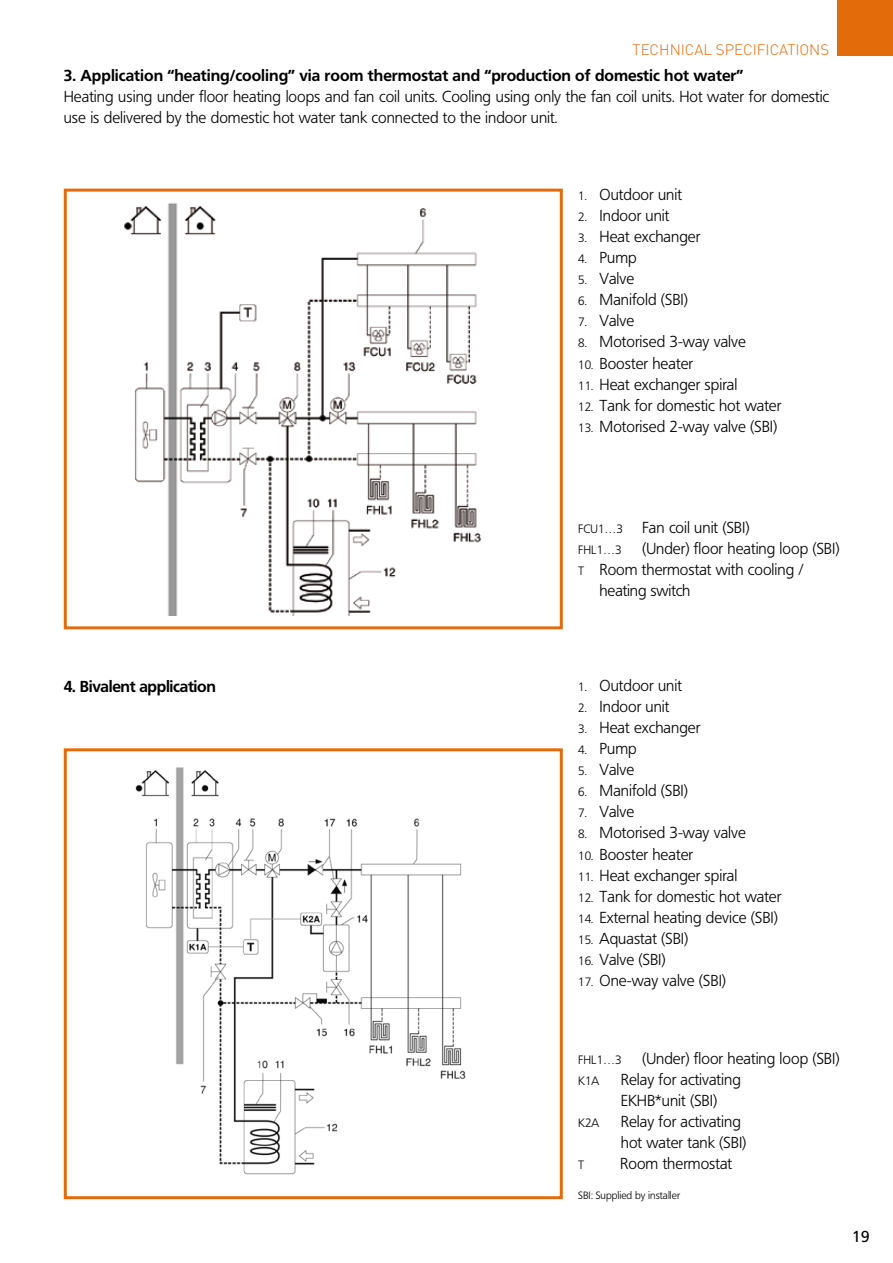
<style>
.page{position:relative;width:893px;height:1263px;background:#fff}
.page>*{position:absolute;margin:0;border:0;box-sizing:border-box;transform-origin:0 0}
.t1{font:300 15.75px/21px "Frutiger BSK45";color:#000}
.t2{font:700 15.75px "Frutiger BSK65";color:#000}
.t3{font:700 15.75px "Frutiger BSK65";letter-spacing:-.02em;color:#000}
.t4{font:15.75px "Frutiger BSK55 Roman";color:#000}
.t5{font:300 15px "DIN";color:#e46b09}
.t6{font:300 12px "Frutiger BSK45";color:#000}
.t7{font:300 10.5px "Frutiger BSK45";color:#000}
.s1{font-size:12px}
</style>
<div class="page">
<img style="left:124px;top:203px;width:357px;height:411px">
<div style="left:64px;top:748px;width:499px;height:451px;border:3px solid #e46b09"></div>
<img style="left:135px;top:767px;width:331px;height:408px">
<div style="left:64px;top:189px;width:499px;height:440px;border:3px solid #e46b09"></div>
<div style="left:838px;top:0;width:55px;height:55px;background:#e46b09"></div>
<p class="t5" style="left:633px;top:39px;width:198px">TECHN ICAL SPECIFICATIONS</p>
<p class="t2" style="left:64px;top:66px;width:681px">3. Application “heating/cooling” via room thermostat and “production of domestic hot water”</p>
<p class="t1" style="left:64px;top:86px;width:767px">Heating using under floor heating loops and fan coil units. Cooling using only the fan coil units. Hot water for domestic use is delivered by the domestic hot water tank connected to the indoor unit.</p>
<p class="t1" style="left:578px;top:184px;width:105px"><span class="s1">1.</span> Outdoor unit</p>
<p class="t1" style="left:578px;top:205px;width:93px"><span class="s1">2.</span> Indoor unit</p>
<p class="t1" style="left:578px;top:226px;width:124px"><span class="s1">3.</span> Heat exchanger</p>
<p class="t1" style="left:578px;top:247px;width:60px"><span class="s1">4.</span> Pump</p>
<p class="t1" style="left:578px;top:268px;width:58px"><span class="s1">5.</span> Valve</p>
<p class="t1" style="left:578px;top:289px;width:111px"><span class="s1">6.</span> Manifold (SBI)</p>
<p class="t1" style="left:578px;top:310px;width:58px"><span class="s1">7.</span> Valve</p>
<p class="t1" style="left:578px;top:331px;width:169px"><span class="s1">8.</span> Motorised 3-way valve</p>
<p class="t1" style="left:578px;top:353px;width:116px"><span class="s1">10.</span> Booster heater</p>
<p class="t1" style="left:578px;top:374px;width:161px"><span class="s1">11.</span> Heat exchanger spiral</p>
<p class="t1" style="left:578px;top:395px;width:205px"><span class="s1">12.</span> Tank for domestic hot water</p>
<p class="t1" style="left:578px;top:416px;width:201px"><span class="s1">13.</span> Motorised 2-way valve (SBI)</p>
<p class="t3" style="left:64px;top:677px;width:154px">4. Bivalent application</p>
<p class="t1" style="left:578px;top:517px;width:173px"><span class="s1">FCU1…3</span> Fan coil unit (SBI)</p>
<p class="t6" style="left:578px;top:542px;width:45px">FHL1…3</p>
<p class="t1" style="left:642px;top:538px;width:199px">(Under) floor heating loop (SBI)</p>
<p class="t1" style="left:578px;top:559px;width:227px"><span class="s1">T</span> Room thermostat with cooling /</p>
<p class="t1" style="left:600px;top:580px;width:92px">heating switch</p>
<p class="t1" style="left:578px;top:675px;width:105px"><span class="s1">1.</span> Outdoor unit</p>
<p class="t1" style="left:578px;top:696px;width:93px"><span class="s1">2.</span> Indoor unit</p>
<p class="t1" style="left:578px;top:717px;width:124px"><span class="s1">3.</span> Heat exchanger</p>
<p class="t1" style="left:578px;top:738px;width:60px"><span class="s1">4.</span> Pump</p>
<p class="t1" style="left:578px;top:759px;width:58px"><span class="s1">5.</span> Valve</p>
<p class="t1" style="left:578px;top:780px;width:111px"><span class="s1">6.</span> Manifold (SBI)</p>
<p class="t1" style="left:578px;top:801px;width:58px"><span class="s1">7.</span> Valve</p>
<p class="t1" style="left:578px;top:822px;width:169px"><span class="s1">8.</span> Motorised 3-way valve</p>
<p class="t1" style="left:578px;top:844px;width:116px"><span class="s1">10.</span> Booster heater</p>
<p class="t1" style="left:578px;top:865px;width:161px"><span class="s1">11.</span> Heat exchanger spiral</p>
<p class="t1" style="left:578px;top:886px;width:205px"><span class="s1">12.</span> Tank for domestic hot water</p>
<p class="t1" style="left:578px;top:907px;width:201px"><span class="s1">14.</span> External heating device (SBI)</p>
<p class="t1" style="left:578px;top:928px;width:112px"><span class="s1">15.</span> Aquastat (SBI)</p>
<p class="t1" style="left:578px;top:949px;width:89px"><span class="s1">16.</span> Valve (SBI)</p>
<p class="t1" style="left:578px;top:970px;width:149px"><span class="s1">17.</span> One-way valve (SBI)</p>
<p class="t6" style="left:578px;top:1053px;width:45px">FHL1…3</p>
<p class="t1" style="left:642px;top:1049px;width:199px">(Under) floor heating loop (SBI)</p>
<p class="t6" style="left:578px;top:1074px;width:23px">K1A</p>
<p class="t1" style="left:621px;top:1070px;width:122px">Relay for activating<br>EKHB*unit (SBI)</p>
<p class="t6" style="left:578px;top:1116px;width:23px">K2A</p>
<p class="t1" style="left:621px;top:1112px;width:127px">Relay for activating hot water tank (SBI)</p>
<p class="t6" style="left:578px;top:1158px;width:7px">T</p>
<p class="t1" style="left:620px;top:1154px;width:113px">Room thermostat</p>
<p class="t7" style="left:578px;top:1189px;width:103px">SBI: Supplied by installer</p>
<p class="t4" style="left:852px;top:1227px;width:19px">19</p>
</div>
